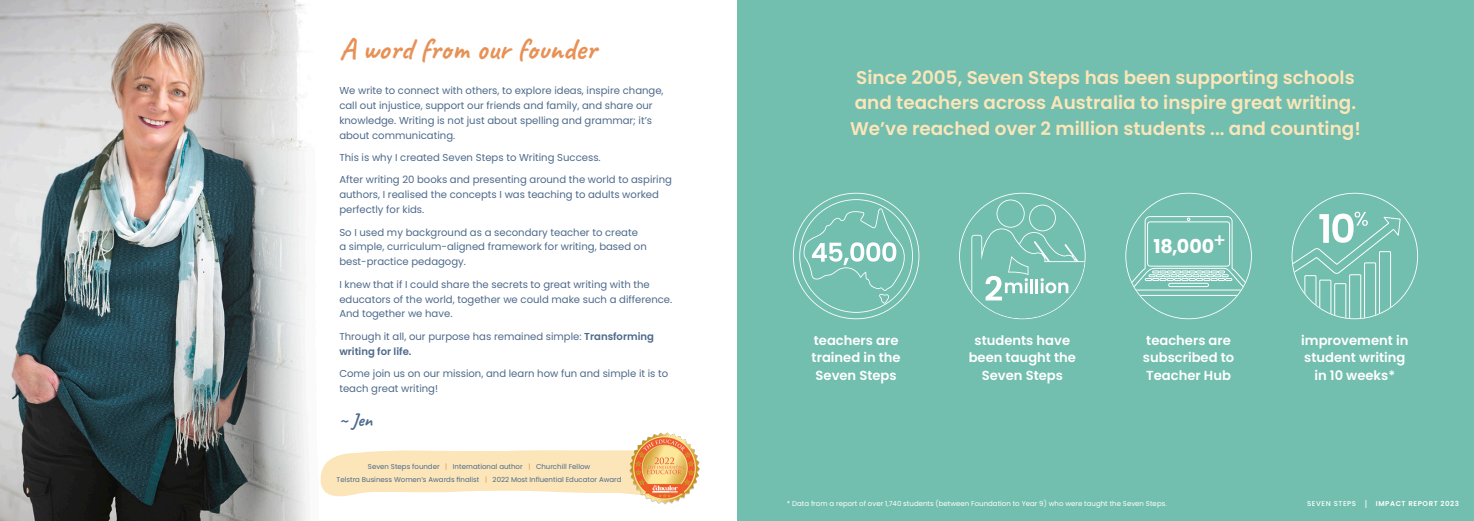
<style>
.page{position:relative;width:1474px;height:521px;background:#fff}
.page>*{position:absolute;margin:0;border:0;box-sizing:border-box;transform-origin:0 0}
.H2__Jen{font:700 30.62px "Caveat";color:#e79156}
.t1{font:700 19.07px "Poppins";color:#fff}
.t2{font:600 18.38px/25.4px "Poppins";color:#fce6b9;text-align:center}
.Sig__Jen{font:700 18.38px "Caveat";color:#4d698a}
.t3{font:600 13.12px/17.5px "Poppins";color:#fff;text-align:center}
.Body__Jen{font:10.06px/14.9px "Poppins";color:#4d698a}
.t4{font:7px/12.2px "Poppins";color:#4d698a;text-align:center}
.Fine_print__white{font:7px "Poppins";color:#fff}
.t5{font:600 7px "Poppins";letter-spacing:.08em;color:#fff}
.s1{font-weight:600}
.s2{color:#e79156}
.s3{font-weight:500}
.s4{font-weight:400;font-size:8.75px}
</style>
<div class="page">
<div style="left:737px;top:0;width:736px;height:521px;background:#72beaf"></div>
<img style="left:0;top:0;width:344px;height:521px">
<svg style="left:319px;top:448px;width:308px;height:48px;background:#fce9c3"></svg>
<img style="left:627px;top:432px;width:73px;height:73px">
<svg style="left:793px;top:193px;width:126px;height:126px"></svg>
<svg style="left:959px;top:193px;width:126px;height:126px"></svg>
<svg style="left:1291px;top:193px;width:126px;height:126px"></svg>
<svg style="left:1125px;top:193px;width:126px;height:126px"></svg>
<p class="H2__Jen" style="left:339px;top:29px;width:258px">A word from our founder</p>
<p class="Body__Jen" style="left:339px;top:83px;width:326px">We write to connect with others, to explore ideas, inspire change, call out injustice, support our friends and family, and share our knowledge. Writing is not just about spelling and grammar; it’s about communicating.</p>
<p class="Body__Jen" style="left:339px;top:150px;width:263px">This is why I created Seven Steps to Writing Success.</p>
<p class="Body__Jen" style="left:339px;top:173px;width:334px">After writing 20 books and presenting around the world to aspiring authors, I realised the concepts I was teaching to adults worked perfectly for kids.</p>
<p class="Body__Jen" style="left:339px;top:225px;width:309px">So I used my background as a secondary teacher to create a simple, curriculum-aligned framework for writing, based on best-practice pedagogy.</p>
<p class="Body__Jen" style="left:339px;top:277px;width:334px">I knew that if I could share the secrets to great writing with the educators of the world, together we could make such a difference.<br>And together we have.</p>
<p class="Body__Jen" style="left:339px;top:329px;width:316px">Through it all, our purpose has remained simple: <span class="s1">Transforming writing for life.</span></p>
<p class="Body__Jen" style="left:339px;top:366px;width:330px">Come join us on our mission, and learn how fun and simple it is to teach great writing!</p>
<p class="Sig__Jen" style="left:339px;top:408px;width:34px">~ Jen</p>
<p class="t4" style="left:336px;top:461px;width:286px">Seven Steps founder <span class="s2">|</span> International author <span class="s2">|</span> Churchill Fellow<br>Telstra Business Women’s Awards finalist <span class="s2">|</span> 2022 Most Influential Educator Award</p>
<p class="t2" style="left:850px;top:65px;width:512px">Since 2005, Seven Steps has been supporting schools and teachers across Australia to inspire great writing.<br>We’ve reached over 2 million students ... and counting!</p>
<p class="t1" style="left:1153px;top:235px;width:75px">18,000<sup>+</sup></p>
<p class="t3" style="left:811px;top:332px;width:91px">teachers are trained in the<br>Seven Steps</p>
<p class="t3" style="left:968px;top:332px;width:109px">students have been taught the<br>Seven Steps</p>
<p class="t3" style="left:1301px;top:332px;width:109px">improvement in student writing in 10 weeks*</p>
<p class="t3" style="left:1142px;top:332px;width:93px;text-align:left">teachers are subscribed to<br>Teacher Hub</p>
<p class="Fine_print__white" style="left:787px;top:499px;width:381px">* Data from a report of over 1,740 students (between Foundation to Year 9) who were taught the Seven Steps.</p>
<p class="t5" style="left:1306px;top:499px;width:153px"><span class="s3">SEVEN STEPS</span> <span class="s4">|</span> IMPACT REPORT 2023</p>
</div>
